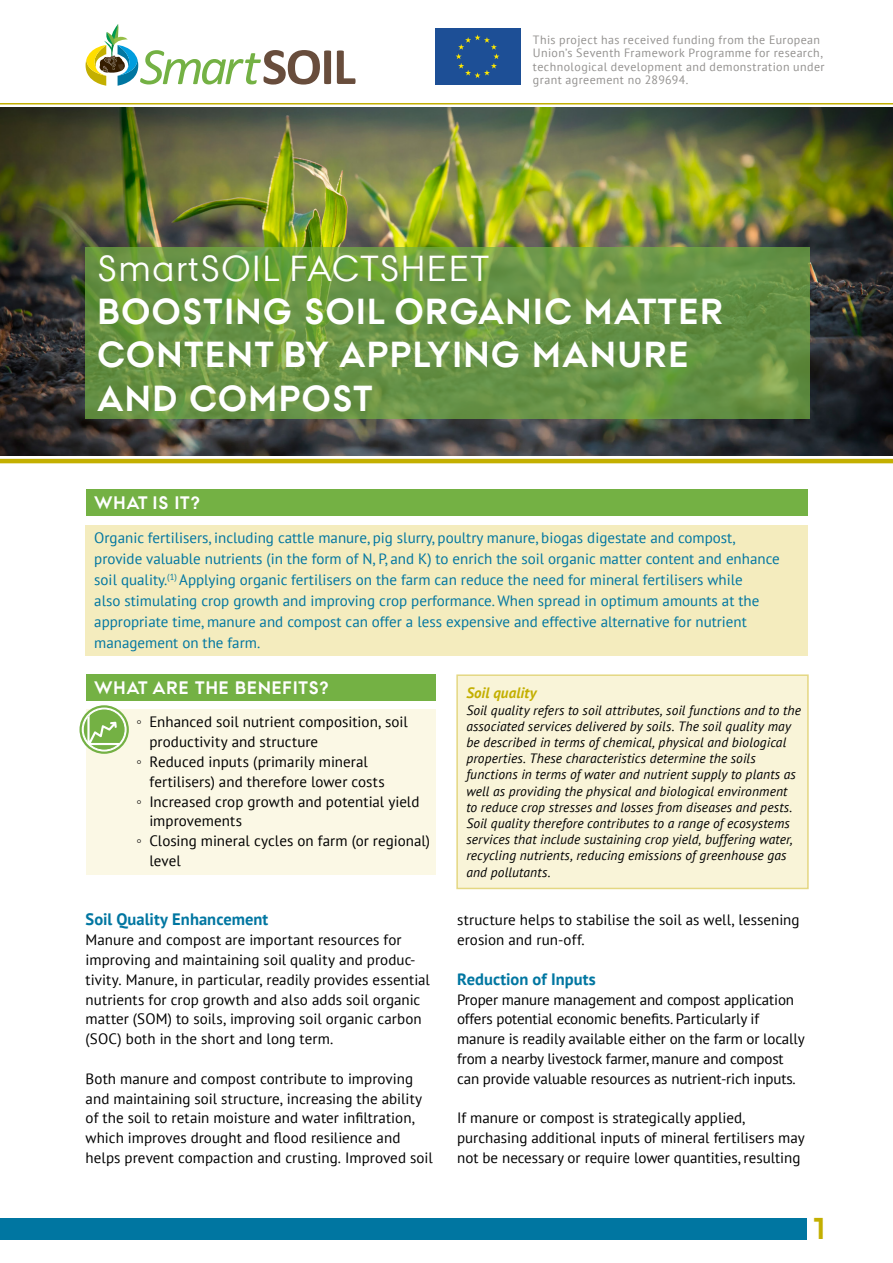
<style>
.page{position:relative;width:893px;height:1263px;background:#fff}
.page>*{position:absolute;margin:0;border:0;box-sizing:border-box;transform-origin:0 0}
.t1{font:700 36px/43.2px "AU Passata";letter-spacing:.06em;color:#fff}
.t2{font:36px "AU Passata";letter-spacing:.06em;color:#fff}
.t3{font:700 30px "AU Passata";color:#c3af00}
.t4{font:700 18px "AU Passata";letter-spacing:.06em;color:#fff}
.t5{font:700 16.5px "PT Sans";color:#0076a1}
.t6{font:15px/19.8px "PT Sans";color:#000}
.t7{font:15px/21px "PT Sans";color:#0076a1}
.t8{font:italic 700 15px "PT Sans";letter-spacing:.005em;color:#c3af00}
.t9{font:italic 13.5px/16.2px "PT Sans";letter-spacing:.01em;color:#000}
.t10{font:12px/13.5px "PT Sans";letter-spacing:.035em;color:#949290}
.s1{font-family:"Georgia"}
</style>
<div class="page">
<svg style="left:27px;top:104px;width:437px;height:4px"></svg>
<img style="left:0;top:108px;width:893px;height:348px">
<div style="left:86px;top:710px;width:350px;height:165px;background:#fbf8e5"></div>
<hr style="left:0;top:103px;width:893px;height:1px;background:#c3af00">
<hr style="left:0;top:459px;width:893px;height:4px;background:#c3af00">
<div style="left:86px;top:525px;width:722px;height:130px;background:#f4ecbe"></div>
<div style="left:86px;top:489px;width:721px;height:27px;background:#74b144"></div>
<div style="left:86px;top:674px;width:350px;height:27px;background:#74b144"></div>
<div style="left:1px;top:1218px;width:806px;height:22px;background:#0076a1"></div>
<div style="left:435px;top:28px;width:85px;height:57px;background:#1d4f96"></div>
<svg style="left:86px;top:24px;width:413px;height:62px"></svg>
<svg style="left:81px;top:706px;width:47px;height:47px"></svg>
<div style="left:79px;top:705px;width:50px;height:49px;border:2px solid #74b144;border-radius:50%"></div>
<svg style="left:83px;top:709px;width:42px;height:41px"></svg>
<div style="left:83px;top:709px;width:42px;height:41px;border:1px solid #fff;border-radius:50%"></div>
<svg style="left:87px;top:713px;width:33px;height:32px"></svg>
<svg style="left:86px;top:247px;width:724px;height:172px;background:#6a9544"></svg>
<div style="left:457px;top:675px;width:351px;height:213px;background:#f9f4d8"></div>
<div style="left:456px;top:674px;width:353px;height:215px;border:2px solid #e4d782"></div>
<p class="t10" style="left:533px;top:32px;width:293px">This project has received funding from the European Union’s Seventh Framework Programme for research, technological development and demonstration under grant agreement no 289694.</p>
<h1 class="t2" style="left:98px;top:247px;width:393px">SMARTSOIL FACTSHEET</h1>
<h1 class="t1" style="left:98px;top:290px;width:105px">BOOSTIN</h1>
<h1 class="t1" style="left:263px;top:290px;width:237px">G SOIL ORGANI</h1>
<h1 class="t1" style="left:545px;top:290px;width:93px">C MATTER</h1>
<h1 class="t1" style="left:98px;top:334px;width:83px">CONTENT</h1>
<h1 class="t1" style="left:98px;top:334px;width:568px;text-indent:186px">BY APPLYING MAN URE<br>AN D COMPOST</h1>
<p class="t4" style="left:95px;top:492px;width:107px">WHAT IS IT?</p>
<p class="t7" style="left:94px;top:527px;width:687px">Organic fertilisers, including cattle manure, pig slurry, poultry manure, biogas digestate and compost, provide valuable nutrients (in the form of N, P, and K) to enrich the soil organic matter content and enhance soil quality.<sup>(1)</sup> Applying organic fertilisers on the farm can reduce the need for mineral fertilisers while<br>also stimulating crop growth and improving crop performance. When spread in optimum amounts at the appropriate time, manure and compost can offer a less expensive and effective alternative for nutrient management on the farm.</p>
<p class="t4" style="left:95px;top:677px;width:236px">WHAT ARE THE BENEFITS?</p>
<p class="t6" style="left:137px;top:712px;width:273px"><span class="s1">◦</span> Enhanced soil nutrient composition, soil</p>
<p class="t6" style="left:149px;top:731px;width:170px">productivity and structure</p>
<p class="t6" style="left:137px;top:751px;width:233px"><span class="s1">◦</span> Reduced inputs (primarily mineral</p>
<p class="t6" style="left:149px;top:771px;width:237px">fertilisers) and therefore lower costs</p>
<p class="t6" style="left:137px;top:791px;width:284px"><span class="s1">◦</span> Increased crop growth and potential yield</p>
<p class="t6" style="left:149px;top:811px;width:94px">improvements</p>
<p class="t6" style="left:137px;top:830px;width:295px"><span class="s1">◦</span> Closing mineral cycles on farm (or regional)</p>
<p class="t6" style="left:149px;top:850px;width:33px">level</p>
<p class="t5" style="left:86px;top:908px;width:184px">Soil Quality Enhancement</p>
<p class="t6" style="left:86px;top:929px;width:346px">Manure and compost are important resources for improving and maintaining soil quality and produc&shy;tivity. Manure, in particular, readily provides essential nutrients for crop growth and also adds soil organic matter (SOM) to soils, improving soil organic carbon (SOC) both in the short and long term.</p>
<p class="t6" style="left:86px;top:1068px;width:349px">Both manure and compost contribute to improving and maintaining soil structure, increasing the ability of the soil to retain moisture and water infiltration, which improves drought and flood resilience and helps prevent compaction and crusting. Improved soil</p>
<p class="t8" style="left:466px;top:683px;width:72px">Soil quality</p>
<p class="t9" style="left:466px;top:701px;width:336px">Soil quality refers to soil attributes, soil functions and to the associated services delivered by soils. The soil quality may be described in terms of chemical, physical and biological properties. These characteristics determine the soils functions in terms of water and nutrient supply to plants as well as providing the physical and biological environment to reduce crop stresses and losses from diseases and pests.<br>Soil quality therefore contributes to a range of ecosystems services that include sustaining crop yield, buffering water, recycling nutrients, reducing emissions of greenhouse gas and pollutants.</p>
<p class="t6" style="left:457px;top:910px;width:344px">structure helps to stabilise the soil as well, lessening erosion and run-off.</p>
<p class="t5" style="left:457px;top:968px;width:140px">Reduction of Inputs</p>
<p class="t6" style="left:457px;top:989px;width:349px">Proper manure management and compost application offers potential economic benefits. Particularly if manure is readily available either on the farm or locally from a nearby livestock farmer, manure and compost can provide valuable resources as nutrient-rich inputs.</p>
<p class="t6" style="left:457px;top:1108px;width:349px">If manure or compost is strategically applied, purchasing additional inputs of mineral fertilisers may not be necessary or require lower quantities, resulting</p>
<h2 class="t3" style="left:811px;top:1211px;width:19px">1</h2>
</div>
